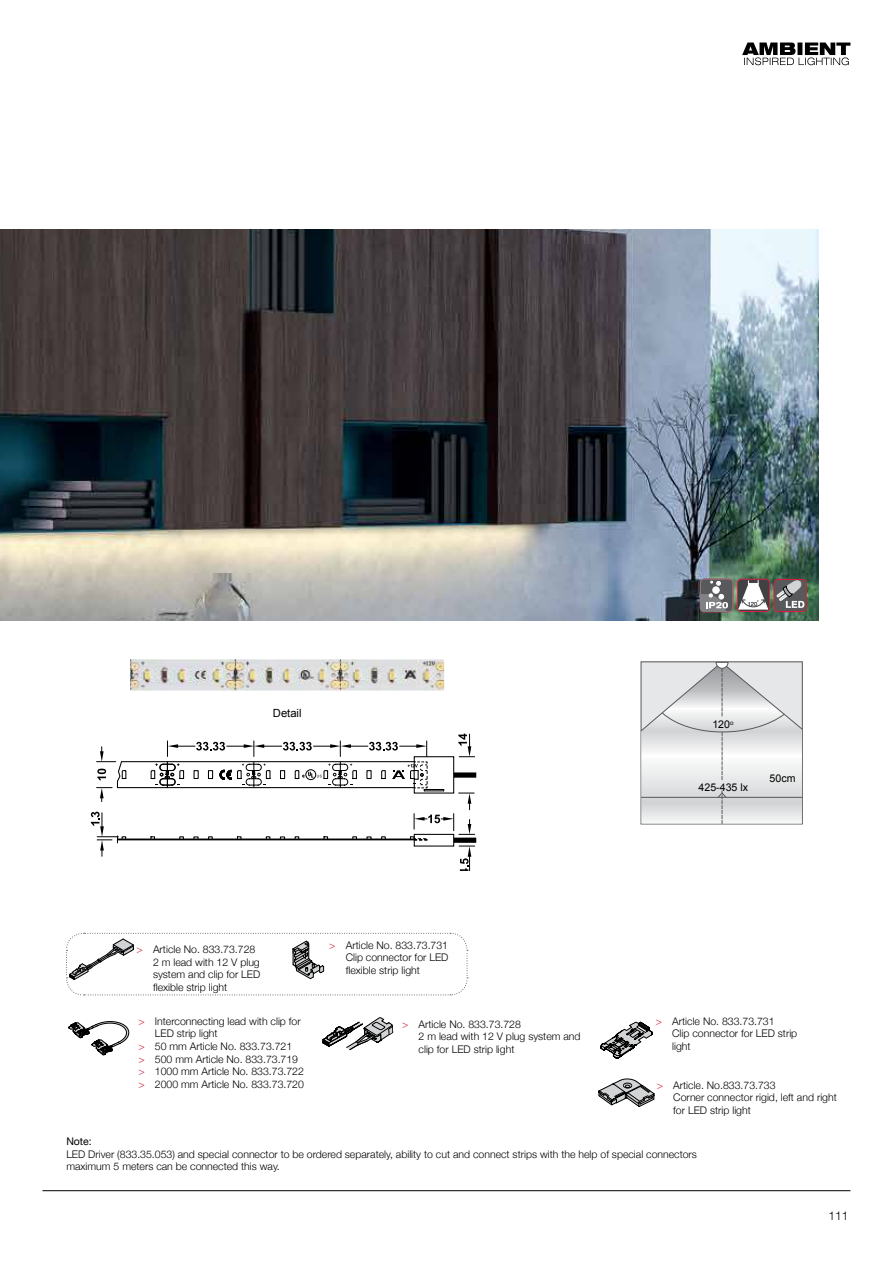
<style>
.page{position:relative;width:893px;height:1263px;background:#fff}
.page>*{position:absolute;margin:0;border:0;box-sizing:border-box;transform-origin:0 0}
.t1{font:300 12px "Helvetica Neue";color:#000}
.t2{font:11.25px "Arial";color:#000}
.t3{font:10.65px "Arial";color:#000}
.t4{font:300 10.5px/12.6px "Helvetica Neue";color:#000}
.t5{font:10.5px "Helvetica Neue";color:#000}
.t6{font:5.85px "Helvetica";color:#000}
.s1{color:#cf1d39}
</style>
<div class="page">
<hr style="left:43px;top:1190px;width:807px;height:1px;background:#000">
<svg style="left:742px;top:43px;width:108px;height:22px"></svg>
<img style="left:0;top:230px;width:819px;height:391px">
<svg style="left:700px;top:579px;width:33px;height:33px"></svg>
<div style="left:737px;top:579px;width:33px;height:33px;border:1px solid #da1e48;border-radius:4px"></div>
<svg style="left:739px;top:580px;width:29px;height:30px"></svg>
<div style="left:774px;top:579px;width:32px;height:32px;background:#58595b;border-radius:4px"></div>
<div style="left:774px;top:579px;width:32px;height:33px;border:1px solid #e11837;border-radius:4px"></div>
<svg style="left:777px;top:580px;width:27px;height:28px"></svg>
<svg style="left:640px;top:661px;width:163px;height:163px"></svg>
<svg style="left:91px;top:733px;width:384px;height:138px"></svg>
<img style="left:130px;top:659px;width:314px;height:32px">
<svg style="left:598px;top:1078px;width:57px;height:29px"></svg>
<svg style="left:69px;top:1021px;width:60px;height:34px"></svg>
<svg style="left:323px;top:1017px;width:70px;height:33px"></svg>
<svg style="left:600px;top:1022px;width:53px;height:37px"></svg>
<svg style="left:66px;top:932px;width:402px;height:64px"></svg>
<p class="t2" style="left:273px;top:706px;width:30px">Detail</p>
<p class="t4" style="left:153px;top:942px;width:109px;text-indent:-16px"><span class="s1">&gt;</span> Article No. 833.73.728<br>2 m lead with 12 V plug system and clip for LED flexible strip light</p>
<p class="t4" style="left:138px;top:1014px;width:164px"><span class="s1">&gt;</span> Interconnecting lead with clip for</p>
<p class="t4" style="left:155px;top:1027px;width:64px">LED strip light</p>
<p class="t4" style="left:138px;top:1039px;width:155px"><span class="s1">&gt;</span> 50 mm Article No. 833.73.721</p>
<p class="t4" style="left:138px;top:1052px;width:161px"><span class="s1">&gt;</span> 500 mm Article No. 833.73.719</p>
<p class="t4" style="left:138px;top:1065px;width:167px"><span class="s1">&gt;</span> 1000 mm Article No. 833.73.722</p>
<p class="t4" style="left:138px;top:1077px;width:167px"><span class="s1">&gt;</span> 2000 mm Article No. 833.73.720</p>
<p class="t4" style="left:346px;top:938px;width:104px;text-align:justify;text-indent:-16px"><span class="s1">&gt;</span> Article No. 833.73.731<br>Clip connector for LED flexible strip light</p>
<p class="t4" style="left:419px;top:1017px;width:164px;text-indent:-16px"><span class="s1">&gt;</span> Article No. 833.73.728<br>2 m lead with 12 V plug system and clip for LED strip light</p>
<p class="t6" style="left:748px;top:599px;width:11px">120</p>
<p class="t3" style="left:712px;top:717px;width:23px">120<sup>o</sup></p>
<p class="t3" style="left:699px;top:780px;width:51px">425-435 lx</p>
<p class="t3" style="left:770px;top:771px;width:27px">50cm</p>
<p class="t4" style="left:672px;top:1014px;width:127px;text-indent:-16px"><span class="s1">&gt;</span> Article No. 833.73.731<br>Clip connector for LED strip light</p>
<p class="t4" style="left:673px;top:1078px;width:165px;text-indent:-16px"><span class="s1">&gt;</span> Article. No.833.73.733<br>Corner connector rigid, left and right for LED strip light</p>
<p class="t5" style="left:66px;top:1132px;width:27px">Note:</p>
<p class="t4" style="left:66px;top:1147px;width:632px">LED Driver (833.35.053) and special connector to be ordered separately, ability to cut and connect strips with the help of special connectors maximum 5 meters can be connected this way.</p>
<p class="t1" style="left:828px;top:1206px;width:22px">111</p>
</div>
